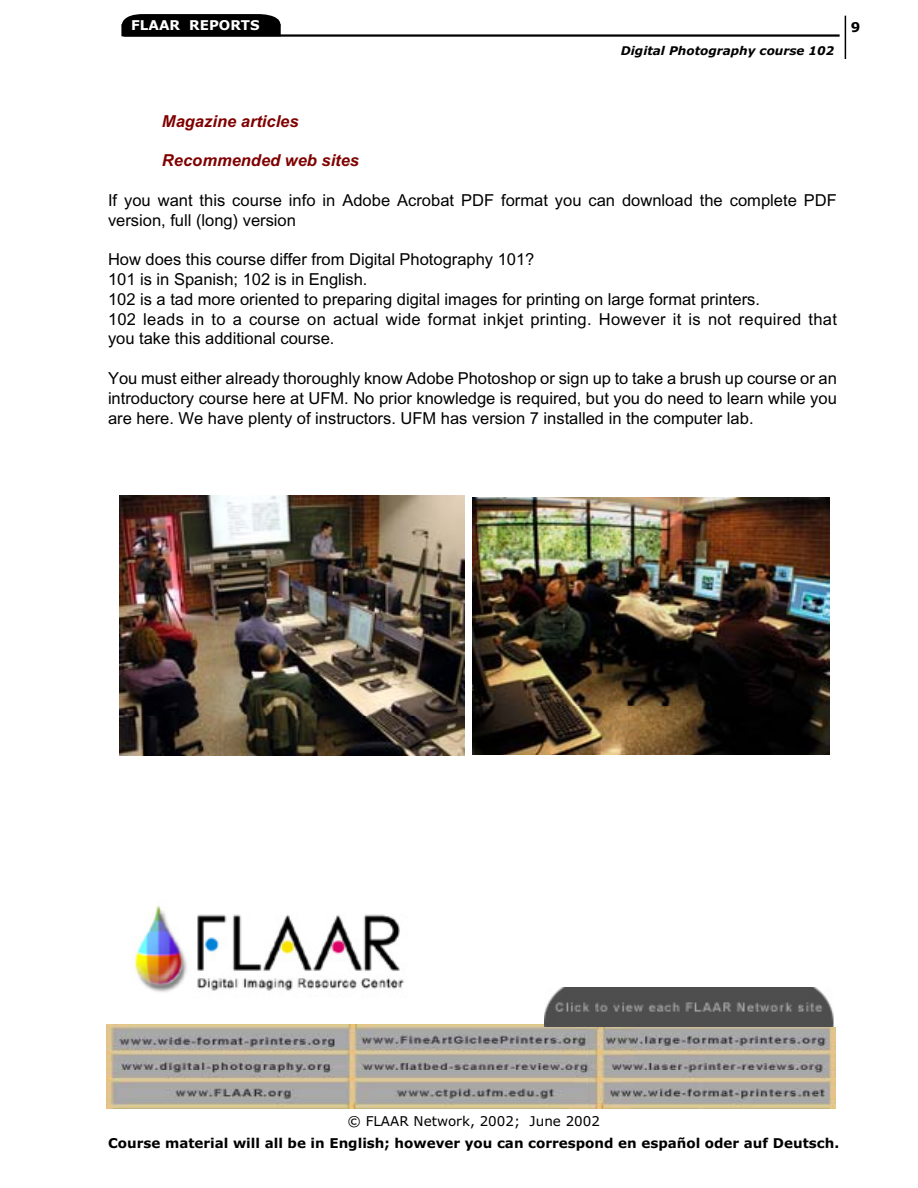
<style>
.page{position:relative;width:918px;height:1188px;background:#fff}
.page>*{position:absolute;margin:0;border:0;box-sizing:border-box;transform-origin:0 0}
.t1{font:16.5px/19.8px "Arial";color:#000}
.t2{font:italic 700 16.5px "Arial";color:#800000}
.t3{font:700 13.5px "Verdana";color:#000}
.t4{font:13.5px "Verdana";color:#000}
.t5{font:700 13.5px "Verdana";color:#fff}
.t6{font:italic 700 12px "Verdana";color:#000}
</style>
<div class="page">
<hr style="left:124px;top:34px;width:716px;height:3px;background:#000">
<hr style="left:845px;top:16px;width:1px;height:43px;background:#000">
<svg style="left:122px;top:14px;width:159px;height:10px;background:#111"></svg>
<div style="left:122px;top:25px;width:158px;height:11px;background:#000"></div>
<div style="left:121px;top:24px;width:160px;height:12px;border:2px solid #000"></div>
<img style="left:106px;top:1025px;width:729px;height:84px">
<img style="left:545px;top:987px;width:290px;height:39px">
<img style="left:133px;top:905px;width:272px;height:87px">
<img style="left:120px;top:496px;width:345px;height:259px">
<img style="left:472px;top:498px;width:357px;height:256px">
<p class="t5" style="left:131px;top:19px;width:130px">FLAAR REPORTS</p>
<p class="t6" style="left:621px;top:46px;width:215px">Digital Photography course 102</p>
<p class="t3" style="left:851px;top:22px;width:11px">9</p>
<p class="t2" style="left:162px;top:115px;width:138px">Magazine articles</p>
<p class="t2" style="left:162px;top:155px;width:199px">Recommended web sites</p>
<p class="t1" style="left:108px;top:192px;width:730px">If you want this course info in Adobe Acrobat PDF format you can download the complete PDF version, full (long) version</p>
<p class="t1" style="left:108px;top:251px;width:730px">How does this course differ from Digital Photography 101?<br>101 is in Spanish; 102 is in English.<br>102 is a tad more oriented to preparing digital images for printing on large format printers.<br>102 leads in to a course on actual wide format inkjet printing. However it is not required that you take this additional course.</p>
<p class="t1" style="left:108px;top:370px;width:730px;text-align:justify">You must either already thoroughly know Adobe Photoshop or sign up to take a brush up course or an introductory course here at UFM. No prior knowledge is required, but you do need to learn while you are here. We have plenty of instructors. UFM has version 7 installed in the computer lab.</p>
<p class="t4" style="left:347px;top:1116px;width:254px">© FLAAR Network, 2002; June 2002</p>
<p class="t3" style="left:108px;top:1137px;width:733px">Course material will all be in English; however you can correspond en español oder auf Deutsch.</p>
</div>
